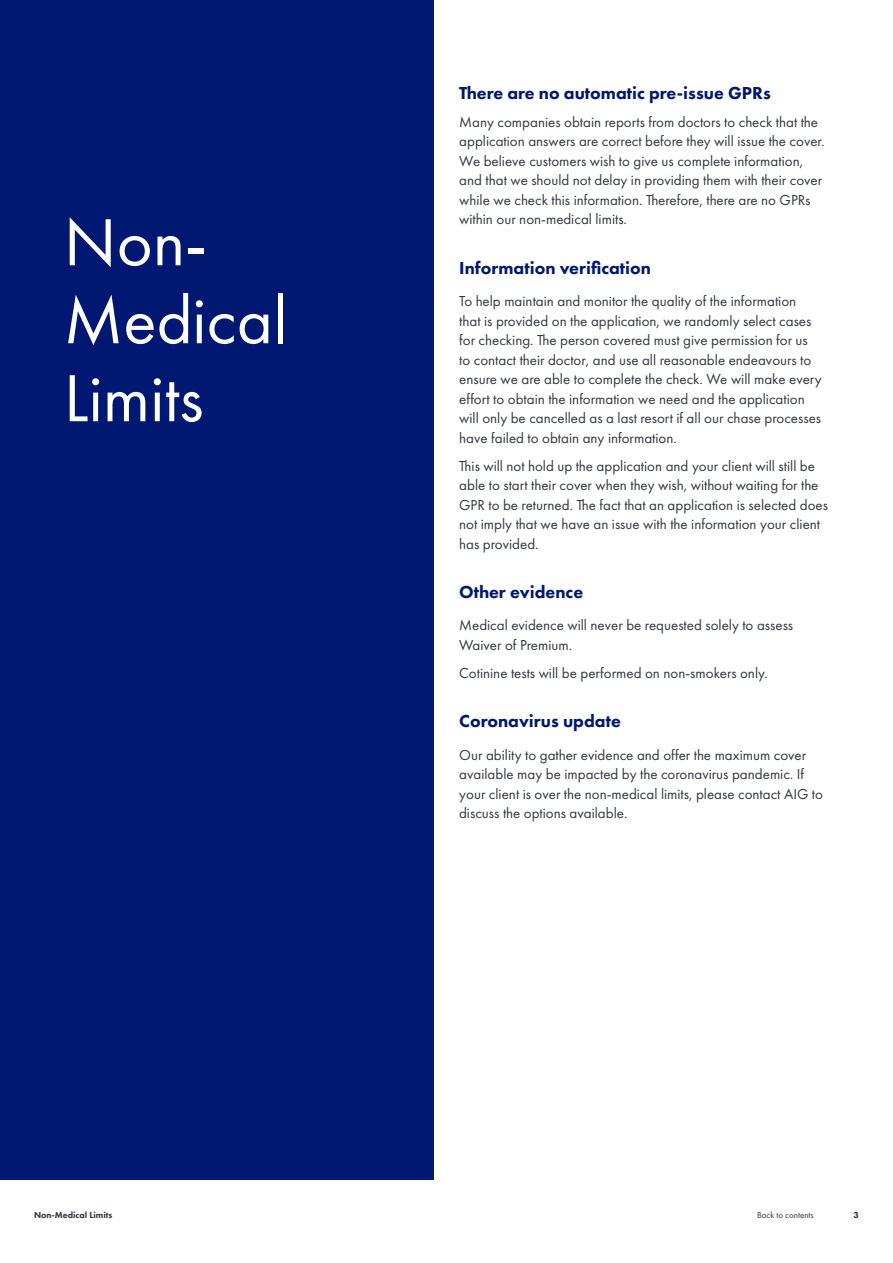
<style>
.page{position:relative;width:893px;height:1263px;background:#fff}
.page>*{position:absolute;margin:0;border:0;box-sizing:border-box;transform-origin:0 0}
.t1{font:69px/78px "Futura PT";color:#fff}
.t2{font:800 18px "Futura PT";color:#001871}
.t3{font:15px/19.5px "Futura PT";color:#343741}
.t4{font:800 9px "Futura PT";color:#343741}
.t5{font:9px "Futura PT";color:#343741}
</style>
<div class="page">
<div style="left:0;top:0;width:434px;height:1179px;background:#001871"></div>
<h1 class="t1" style="left:64px;top:203px;width:225px">Non-<br>Medical<br>Limits</h1>
<p class="t2" style="left:459px;top:82px;width:313px">There are no automatic pre-issue GPRs</p>
<p class="t3" style="left:459px;top:112px;width:367px">Many companies obtain reports from doctors to check that the application answers are correct before they will issue the cover.<br>We believe customers wish to give us complete information, and that we should not delay in providing them with their cover while we check this information. Therefore, there are no GPRs within our non-medical limits.</p>
<p class="t2" style="left:459px;top:257px;width:193px">Information verification</p>
<p class="t3" style="left:459px;top:291px;width:364px">To help maintain and monitor the quality of the information<br>that is provided on the application, we randomly select cases for checking. The person covered must give permission for us to contact their doctor, and use all reasonable endeavours to ensure we are able to complete the check. We will make every effort to obtain the information we need and the application will only be cancelled as a last resort if all our chase processes have failed to obtain any information.</p>
<p class="t3" style="left:459px;top:456px;width:370px">This will not hold up the application and your client will still be able to start their cover when they wish, without waiting for the GPR to be returned. The fact that an application is selected does not imply that we have an issue with the information your client has provided.</p>
<p class="t2" style="left:459px;top:581px;width:125px">Other evidence</p>
<p class="t3" style="left:459px;top:615px;width:335px">Medical evidence will never be requested solely to assess<br>Waiver of Premium.</p>
<p class="t3" style="left:459px;top:663px;width:310px">Cotinine tests will be performed on non-smokers only.</p>
<p class="t2" style="left:459px;top:710px;width:163px">Coronavirus update</p>
<p class="t3" style="left:459px;top:745px;width:365px">Our ability to gather evidence and offer the maximum cover available may be impacted by the coronavirus pandemic. If your client is over the non-medical limits, please contact AIG to discuss the options available.</p>
<p class="t4" style="left:34px;top:1209px;width:80px">Non-Medical Limits</p>
<p class="t5" style="left:757px;top:1209px;width:58px">Back to contents</p>
<p class="t4" style="left:853px;top:1209px;width:7px">3</p>
</div>
